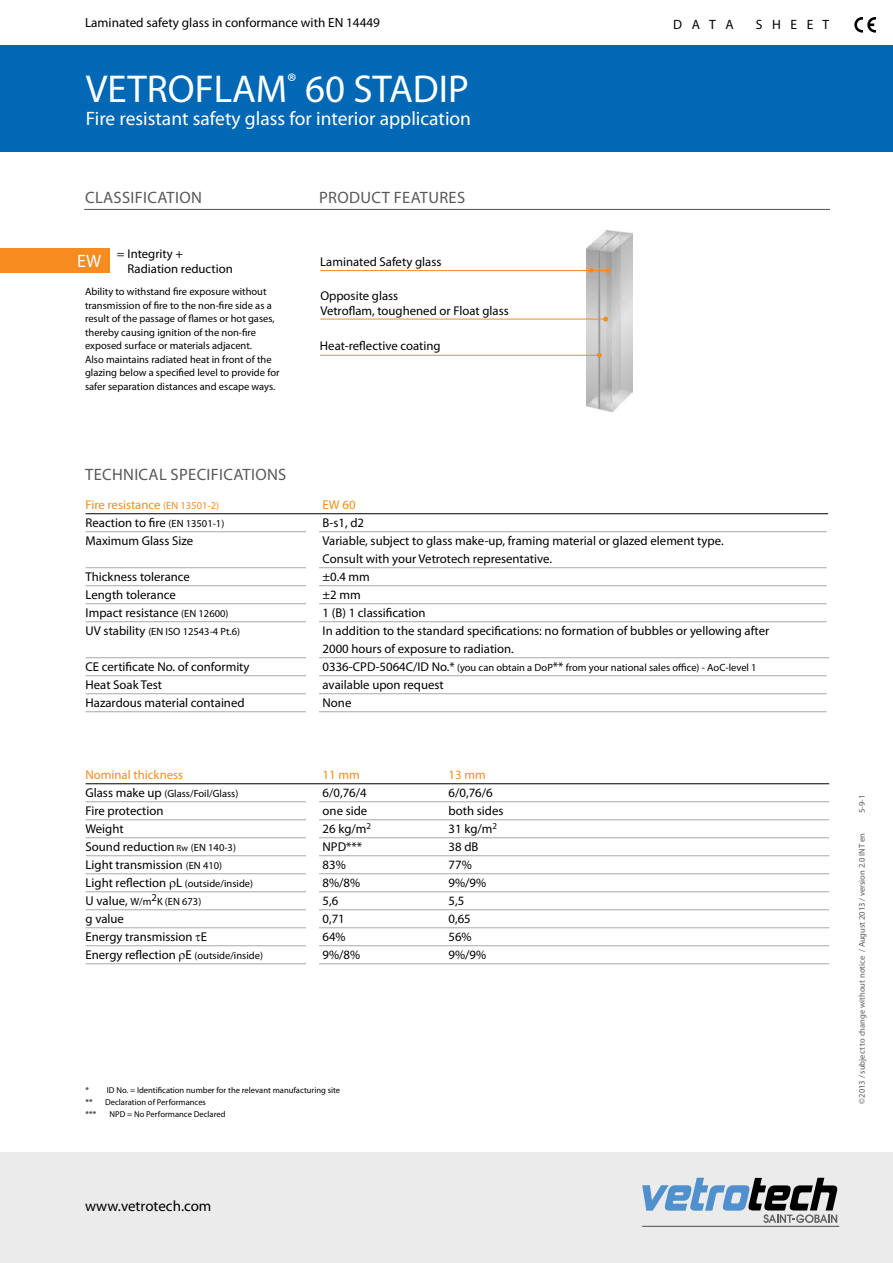
<style>
.page{position:relative;width:893px;height:1263px;background:#fff}
.page>*{position:absolute;margin:0;border:0;box-sizing:border-box;transform-origin:0 0}
.t1{font:39px "Myriad Pro";color:#fff}
.t2{font:19.5px "Myriad Pro";color:#fff}
.t3{font:18px "Myriad Pro";color:#fff}
.t4{font:16.5px "Myriad Pro";letter-spacing:.02em;color:#58595b}
.t5{font:15px "Myriad Pro";color:#000}
.t6{font:13.5px "Myriad Pro";letter-spacing:.71em;color:#000}
.t7{font:13.2px "Myriad Pro";color:#000}
.t8{font:12.75px/18px "Myriad Pro";color:#000}
.t9{font:12.75px "Myriad Pro";color:#f68b1f}
.t10{font:10.5px/13.5px "Myriad Pro";color:#000}
.t11{font:8.55px/12px "Myriad Pro";color:#000}
.t12{font:8.55px "Myriad Pro";color:#5a5b5d}
.s1{font-size:10.5px}
.s2{font-size:12.75px}
.s3{font-size:9px}
</style>
<div class="page">
<hr style="left:84px;top:209px;width:746px;height:1px;background:#58595b">
<div style="left:0;top:46px;width:893px;height:106px;background:#0068b4"></div>
<svg style="left:854px;top:17px;width:22px;height:16px"></svg>
<div style="left:0;top:1153px;width:893px;height:110px;background:#ebebec"></div>
<hr style="left:642px;top:1226px;width:197px;height:1px;background:#5f6062">
<svg style="left:642px;top:1178px;width:195px;height:45px"></svg>
<img style="left:587px;top:230px;width:45px;height:181px">
<hr style="left:86px;top:513px;width:742px;height:1px;background:#000">
<hr style="left:86px;top:531px;width:741px;height:1px;background:#a7a9ac">
<hr style="left:86px;top:567px;width:741px;height:1px;background:#a7a9ac">
<hr style="left:86px;top:585px;width:741px;height:1px;background:#a7a9ac">
<hr style="left:86px;top:603px;width:741px;height:1px;background:#a7a9ac">
<hr style="left:86px;top:621px;width:741px;height:1px;background:#a7a9ac">
<hr style="left:86px;top:657px;width:743px;height:1px;background:#a7a9ac">
<hr style="left:86px;top:675px;width:741px;height:1px;background:#a7a9ac">
<hr style="left:86px;top:693px;width:741px;height:1px;background:#a7a9ac">
<hr style="left:86px;top:711px;width:741px;height:1px;background:#a7a9ac">
<hr style="left:86px;top:783px;width:743px;height:1px;background:#000">
<hr style="left:86px;top:801px;width:743px;height:1px;background:#a7a9ac">
<hr style="left:86px;top:819px;width:743px;height:1px;background:#a7a9ac">
<hr style="left:86px;top:837px;width:280px;height:1px;background:#a7a9ac">
<hr style="left:371px;top:837px;width:121px;height:1px;background:#a7a9ac">
<hr style="left:497px;top:837px;width:332px;height:1px;background:#a7a9ac">
<hr style="left:86px;top:855px;width:743px;height:1px;background:#a7a9ac">
<hr style="left:86px;top:873px;width:743px;height:1px;background:#a7a9ac">
<hr style="left:86px;top:891px;width:743px;height:1px;background:#a7a9ac">
<hr style="left:86px;top:909px;width:66px;height:1px;background:#a7a9ac">
<hr style="left:157px;top:909px;width:672px;height:1px;background:#a7a9ac">
<hr style="left:86px;top:927px;width:743px;height:1px;background:#a7a9ac">
<hr style="left:86px;top:945px;width:743px;height:1px;background:#a7a9ac">
<hr style="left:86px;top:963px;width:743px;height:1px;background:#a7a9ac">
<svg style="left:589px;top:268px;width:5px;height:5px"></svg>
<hr style="left:320px;top:270px;width:287px;height:1px;background:#f68b1f">
<svg style="left:597px;top:353px;width:5px;height:5px"></svg>
<hr style="left:320px;top:355px;width:279px;height:1px;background:#f68b1f">
<hr style="left:320px;top:319px;width:286px;height:1px;background:#f68b1f">
<svg style="left:603px;top:317px;width:5px;height:5px"></svg>
<div style="left:0;top:248px;width:110px;height:24px;background:#f68b1f"></div>
<div style="left:306px;top:792px;width:13px;height:180px;background:#fff"></div>
<div style="left:306px;top:519px;width:13px;height:198px;background:#fff"></div>
<svg style="left:605px;top:268px;width:5px;height:5px"></svg>
<p class="t7" style="left:85px;top:14px;width:296px">Laminated safety glass in conformance with EN 14449</p>
<h1 class="t1" style="left:86px;top:65px;width:385px">VETROFLAM<sup>®</sup> 60 STADIP</h1>
<h2 class="t2" style="left:86px;top:107px;width:387px">Fire resistant safety glass for interior application</h2>
<p class="t4" style="left:85px;top:188px;width:118px">CLASSIFICATION</p>
<p class="t4" style="left:319px;top:188px;width:148px">PRODUCT FEATURES</p>
<h3 class="t3" style="left:77px;top:250px;width:26px">EW</h3>
<p class="t8" style="left:128px;top:246px;width:107px;line-height:15px;text-indent:-11px">= Integrity +<br>Radiation reduction</p>
<p class="t10" style="left:85px;top:285px;width:196px">Ability to withstand fire exposure without transmission of fire to the non-fire side as a result of the passage of flames or hot gases, thereby causing ignition of the non-fire exposed surface or materials adjacent.<br>Also maintains radiated heat in front of the glazing below a specified level to provide for safer separation distances and escape ways.</p>
<p class="t8" style="left:320px;top:252px;width:123px">Laminated Safety glass</p>
<p class="t8" style="left:320px;top:288px;width:190px;line-height:15px">Opposite glass<br>Vetroflam, toughened or Float glass</p>
<p class="t8" style="left:320px;top:337px;width:122px">Heat-reflective coating</p>
<p class="t6" style="left:673px;top:16px;width:62px">DATA</p>
<p class="t6" style="left:756px;top:16px;width:75px">SHEET</p>
<p class="t4" style="left:85px;top:464px;width:203px">TECHNICAL SPECIFICATIONS</p>
<p class="t9" style="left:86px;top:497px;width:135px">Fire resistance <span class="s1">(EN 13501-2)</span></p>
<p class="t9" style="left:323px;top:497px;width:34px">EW 60</p>
<p class="t8" style="left:86px;top:514px;width:140px">Reaction to fire <span class="s1">(EN 13501-1)</span></p>
<p class="t8" style="left:323px;top:514px;width:43px">B-s1, d2</p>
<p class="t8" style="left:86px;top:532px;width:109px">Maximum Glass Size</p>
<p class="t8" style="left:323px;top:532px;width:403px">Variable, subject to glass make-up, framing material or glazed element type.<br>Consult with your Vetrotech representative.</p>
<p class="t8" style="left:86px;top:568px;width:106px">Thickness tolerance</p>
<p class="t8" style="left:323px;top:568px;width:49px">±0.4 mm</p>
<p class="t8" style="left:86px;top:586px;width:92px">Length tolerance</p>
<p class="t8" style="left:323px;top:586px;width:40px">±2 mm</p>
<p class="t8" style="left:86px;top:604px;width:144px">Impact resistance <span class="s1">(EN 12600)</span></p>
<p class="t8" style="left:323px;top:604px;width:105px">1 (B) 1 classification</p>
<p class="t10" style="left:86px;top:625px;width:156px"><span class="s2">UV stability</span> (EN ISO 12543-4 Pt.6)</p>
<p class="t8" style="left:323px;top:622px;width:448px">In addition to the standard specifications: no formation of bubbles or yellowing after<br>2000 hours of exposure to radiation.</p>
<p class="t8" style="left:86px;top:658px;width:166px">CE certificate No. of conformity</p>
<p class="t10" style="left:323px;top:661px;width:436px"><span class="s2">0336-CPD-5064C/ID No.*</span> (you can obtain a DoP<span class="s2">**</span> from your national sales office) - AoC-level 1</p>
<p class="t8" style="left:86px;top:676px;width:78px">Heat Soak Test</p>
<p class="t8" style="left:323px;top:676px;width:123px">available upon request</p>
<p class="t8" style="left:86px;top:694px;width:161px">Hazardous material contained</p>
<p class="t8" style="left:323px;top:694px;width:30px">None</p>
<p class="t9" style="left:86px;top:767px;width:99px">Nominal thickness</p>
<p class="t9" style="left:323px;top:767px;width:39px">11 mm</p>
<p class="t9" style="left:449px;top:767px;width:39px">13 mm</p>
<p class="t10" style="left:86px;top:787px;width:154px"><span class="s2">Glass make up</span> (Glass/Foil/Glass)</p>
<p class="t8" style="left:323px;top:784px;width:46px">6/0,76/4</p>
<p class="t8" style="left:449px;top:784px;width:46px">6/0,76/6</p>
<p class="t8" style="left:86px;top:802px;width:79px">Fire protection</p>
<p class="t8" style="left:323px;top:802px;width:46px">one side</p>
<p class="t8" style="left:449px;top:802px;width:56px">both sides</p>
<p class="t8" style="left:86px;top:820px;width:40px">Weight</p>
<p class="t8" style="left:323px;top:820px;width:50px">26 kg/m<sup>2</sup></p>
<p class="t8" style="left:449px;top:820px;width:50px">31 kg/m<sup>2</sup></p>
<p class="t8" style="left:86px;top:838px;width:152px">Sound reduction <span class="s3">Rw</span> <span class="s1">(EN 140-3)</span></p>
<p class="t8" style="left:323px;top:838px;width:41px">NPD***</p>
<p class="t8" style="left:449px;top:838px;width:31px">38 dB</p>
<p class="t8" style="left:86px;top:856px;width:138px">Light transmission <span class="s1">(EN 410)</span></p>
<p class="t8" style="left:323px;top:856px;width:25px">83%</p>
<p class="t8" style="left:449px;top:856px;width:25px">77%</p>
<p class="t8" style="left:86px;top:874px;width:169px">Light reflection L <span class="s1">(outside/inside)</span></p>
<p class="t8" style="left:323px;top:874px;width:39px">8%/8%</p>
<p class="t8" style="left:449px;top:874px;width:39px">9%/9%</p>
<p class="t10" style="left:86px;top:895px;width:117px"><span class="s2">U value,</span> W/m2K (EN 673)</p>
<p class="t8" style="left:323px;top:892px;width:17px">5,6</p>
<p class="t8" style="left:449px;top:892px;width:17px">5,5</p>
<p class="t8" style="left:86px;top:910px;width:40px">g value</p>
<p class="t8" style="left:323px;top:910px;width:24px">0,71</p>
<p class="t8" style="left:449px;top:910px;width:24px">0,65</p>
<p class="t8" style="left:86px;top:928px;width:123px">Energy transmission ▼E</p>
<p class="t8" style="left:323px;top:928px;width:25px">64%</p>
<p class="t8" style="left:449px;top:928px;width:25px">56%</p>
<p class="t8" style="left:86px;top:946px;width:179px">Energy reflection E <span class="s1">(outside/inside)</span></p>
<p class="t8" style="left:323px;top:946px;width:39px">9%/8%</p>
<p class="t8" style="left:449px;top:946px;width:39px">9%/9%</p>
<p class="t11" style="left:86px;top:1084px;width:256px">* ID No. = Identification number for the relevant manufacturing site **</p>
<p class="t11" style="left:105px;top:1096px;width:102px">Declaration of Performances</p>
<p class="t11" style="left:86px;top:1108px;width:12px">***</p>
<p class="t11" style="left:110px;top:1108px;width:117px">NPD = No Performance Declared</p>
<p class="t12" style="left:857px;top:813px;width:20px;rotate:-90deg">5-9-1</p>
<p class="t12" style="left:857px;top:1103px;width:272px;rotate:-90deg">©2013 / subject to change without notice / August 2013 / version 2.0 INT en</p>
<p class="t5" style="left:85px;top:1196px;width:128px">www.vetrotech.com</p>
</div>
